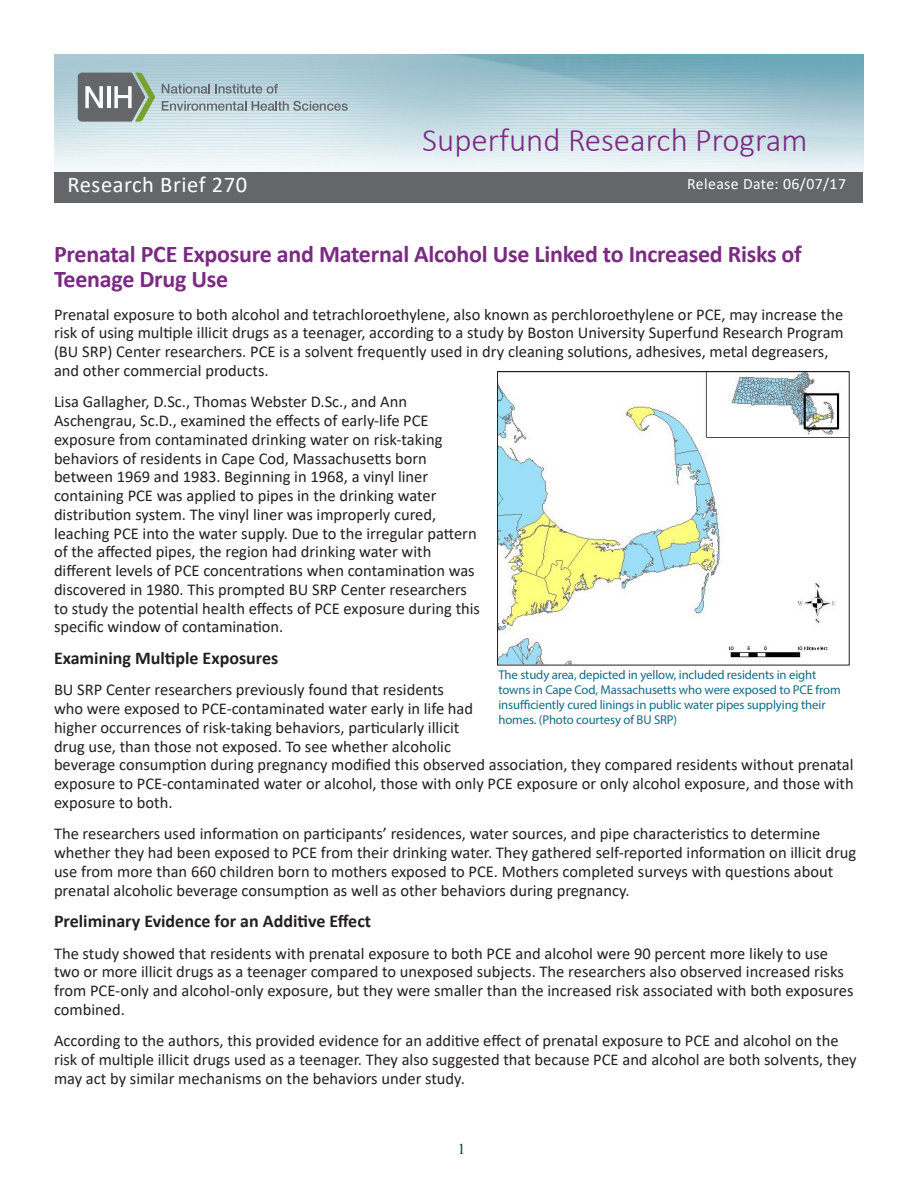
<style>
.page{position:relative;width:918px;height:1188px;background:#fff}
.page>*{position:absolute;margin:0;border:0;box-sizing:border-box;transform-origin:0 0}
.t1{font:300 33px "Calibri";color:#7b2a83}
.Header_Title{font:700 24px/25.5px "Calibri";letter-spacing:-.01em;color:#7b2a83}
.Header_RB{font:22.5px "Calibri";letter-spacing:.025em;color:#fff}
.Body_Text{font:700 18px "Calibri";color:#231f20}
.Body_Text-2{font:16.5px/18.8px "Calibri";color:#231f20}
.Header_RB-2{font:15.75px "Calibri";letter-spacing:.025em;color:#fff}
.t2{font:15px "Times New Roman";color:#036}
.Box_Caption{font:12.75px/15px "Myriad Pro";letter-spacing:-.01em;color:#136a85}
</style>
<div class="page">
<img style="left:54px;top:54px;width:810px;height:118px">
<svg style="left:78px;top:73px;width:77px;height:49px;background:#858d87"></svg>
<svg style="left:162px;top:84px;width:116px;height:10px"></svg>
<svg style="left:162px;top:101px;width:186px;height:10px;background:#a2b1b7"></svg>
<div style="left:55px;top:172px;width:808px;height:31px;background:#64666a"></div>
<img style="left:499px;top:374px;width:348px;height:289px">
<h1 class="t1" style="left:422px;top:120px;width:387px">Superfund Research Program</h1>
<p class="Header_RB" style="left:68px;top:169px;width:181px">Research Brief 270</p>
<p class="Header_RB-2" style="left:687px;top:172px;width:160px">Release Date: 06/07/17</p>
<p class="Header_Title" style="left:54px;top:241px;width:749px">Prenatal PCE Exposure and Maternal Alcohol Use Linked to Increased Risks of<br>Teenage Drug Use</p>
<p class="Body_Text-2" style="left:54px;top:304px;width:791px">Prenatal exposure to both alcohol and tetrachloroethylene, also known as perchloroethylene or PCE, may increase the risk of using multiple illicit drugs as a teenager, according to a study by Boston University Superfund Research Program (BU SRP) Center researchers. PCE is a solvent frequently used in dry cleaning solutions, adhesives, metal degreasers, and other commercial products.</p>
<p class="Body_Text-2" style="left:54px;top:392px;width:428px">Lisa Gallagher, D.Sc., Thomas Webster D.Sc., and Ann Aschengrau, Sc.D., examined the effects of early-life PCE exposure from contaminated drinking water on risk-taking behaviors of residents in Cape Cod, Massachusetts born between 1969 and 1983. Beginning in 1968, a vinyl liner containing PCE was applied to pipes in the drinking water distribution system. The vinyl liner was improperly cured, leaching PCE into the water supply. Due to the irregular pattern of the affected pipes, the region had drinking water with different levels of PCE concentrations when contamination was discovered in 1980. This prompted BU SRP Center researchers to study the potential health effects of PCE exposure during this specific window of contamination.</p>
<p class="Body_Text" style="left:54px;top:645px;width:226px">Examining Multiple Exposures</p>
<p class="Body_Text-2" style="left:54px;top:680px;width:801px">BU SRP Center researchers previously found that residents<br>who were exposed to PCE-contaminated water early in life had<br>higher occurrences of risk-taking behaviors, particularly illicit<br>drug use, than those not exposed. To see whether alcoholic<br>beverage consumption during pregnancy modified this observed association, they compared residents without prenatal exposure to PCE-contaminated water or alcohol, those with only PCE exposure or only alcohol exposure, and those with exposure to both.</p>
<p class="Body_Text-2" style="left:54px;top:824px;width:804px">The researchers used information on participants’ residences, water sources, and pipe characteristics to determine whether they had been exposed to PCE from their drinking water. They gathered self-reported information on illicit drug use from more than 660 children born to mothers exposed to PCE. Mothers completed surveys with questions about prenatal alcoholic beverage consumption as well as other behaviors during pregnancy.</p>
<p class="Body_Text" style="left:54px;top:909px;width:319px">Preliminary Evidence for an Additive Effect</p>
<p class="Body_Text-2" style="left:54px;top:943px;width:801px">The study showed that residents with prenatal exposure to both PCE and alcohol were 90 percent more likely to use two or more illicit drugs as a teenager compared to unexposed subjects. The researchers also observed increased risks from PCE-only and alcohol-only exposure, but they were smaller than the increased risk associated with both exposures combined.</p>
<p class="Body_Text-2" style="left:54px;top:1031px;width:804px">According to the authors, this provided evidence for an additive effect of prenatal exposure to PCE and alcohol on the risk of multiple illicit drugs used as a teenager. They also suggested that because PCE and alcohol are both solvents, they may act by similar mechanisms on the behaviors under study.</p>
<p class="Box_Caption" style="left:498px;top:667px;width:344px">The study area, depicted in yellow, included residents in eight towns in Cape Cod, Massachusetts who were exposed to PCE from insufficiently cured linings in public water pipes supplying their homes. (Photo courtesy of BU SRP)</p>
<p class="t2" style="left:458px;top:1138px;width:9px">1</p>
</div>
